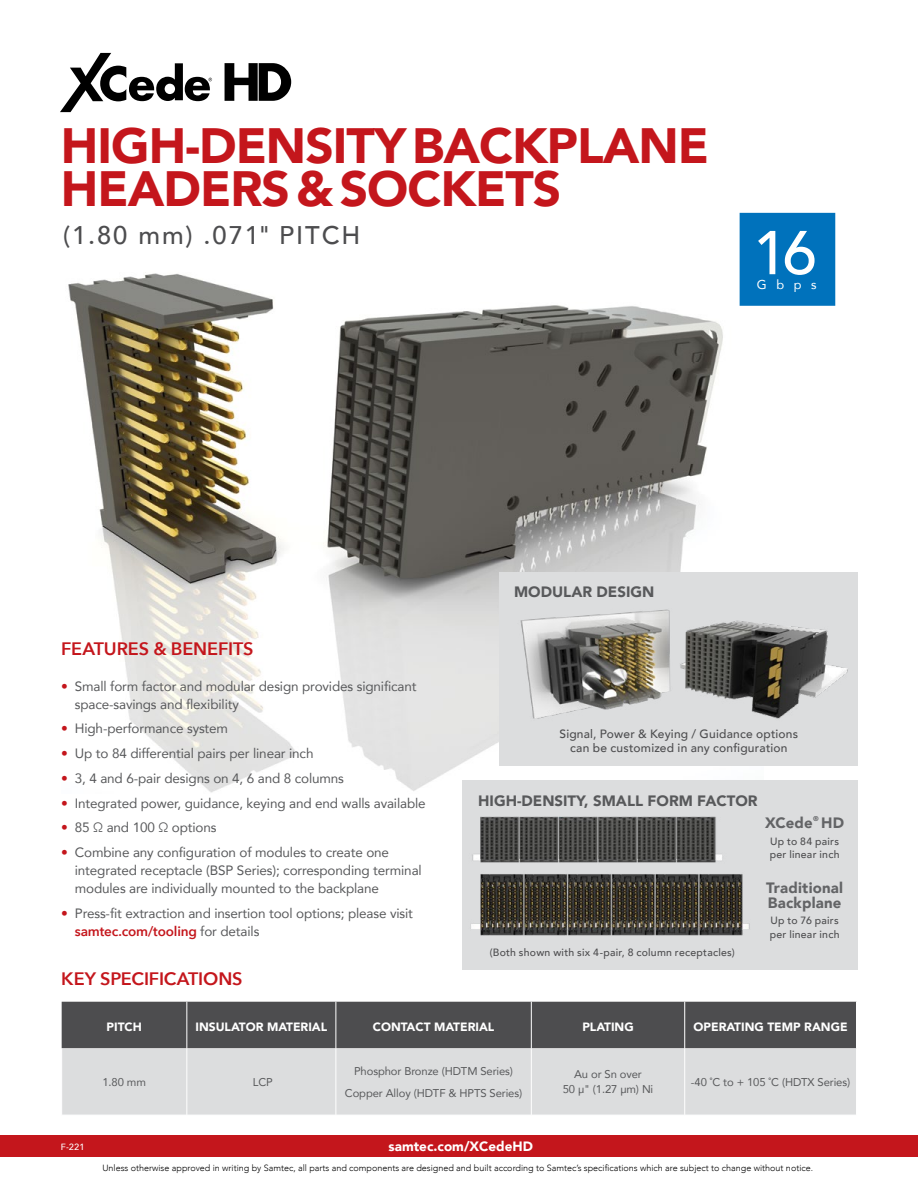
<style>
.page{position:relative;width:918px;height:1188px;background:#fff}
.page>*{position:absolute;margin:0;border:0;box-sizing:border-box;transform-origin:0 0}
.t1{font:500 61.2px "Avenir";color:#fff}
.t2{font:900 49.5px/43.5px "Avenir";letter-spacing:-.02em;color:#c4161c}
.t3{font:500 25.5px "Avenir";letter-spacing:.075em;color:#4d4d4f}
.t4{font:600 18px "Avenir Next";letter-spacing:-.005em;color:#c4161c}
.t5{font:900 15px "Avenir";color:#58595b}
.t6{font:900 15px/15px "Avenir";letter-spacing:.01em;color:#636466}
.t7{font:13.5px/18px "Avenir";letter-spacing:-.01em;color:#58595b}
.t8{font:600 13.5px "Avenir Next";letter-spacing:-.01em;color:#c4161c}
.t9{font:900 13.5px "Avenir";color:#fff}
.t10{font:12.75px "Avenir";color:#fff}
.t11{font:500 12px/13.5px "Avenir";letter-spacing:.02em;color:#4d4d4f;text-align:center}
.t12{font:900 12px "Avenir";color:#fff}
.t13{font:11.25px/21.8px "Avenir";letter-spacing:-.01em;color:#58595b;text-align:center}
.t14{font:500 10.5px/13.5px "Avenir";letter-spacing:.025em;color:#4d4d4f}
.t15{font:300 9px "Avenir";color:#000}
.t16{font:500 9px "Avenir Next";color:#fff}
.t17{font:900 7.05px "Avenir";color:#636466}
.s1{font-family:"Avenir Next";color:#c4161c}
.s2{font-family:"Avenir";font-weight:400;color:#58595b}
</style>
<div class="page">
<img style="left:68px;top:266px;width:695px;height:528px">
<div style="left:62px;top:1002px;width:794px;height:46px;background:#4d4d4f"></div>
<div style="left:62px;top:1048px;width:794px;height:67px;background:#dcddde"></div>
<hr style="left:186px;top:1002px;width:1px;height:46px;background:#fff">
<hr style="left:336px;top:1002px;width:1px;height:46px;background:#fff">
<hr style="left:531px;top:1002px;width:1px;height:46px;background:#fff">
<hr style="left:684px;top:1002px;width:1px;height:46px;background:#fff">
<hr style="left:186px;top:1048px;width:1px;height:67px;background:#fff">
<hr style="left:336px;top:1048px;width:1px;height:67px;background:#fff">
<hr style="left:531px;top:1048px;width:1px;height:67px;background:#fff">
<hr style="left:684px;top:1048px;width:1px;height:67px;background:#fff">
<div style="left:0;top:1135px;width:918px;height:22px;background:#c4161c"></div>
<svg style="left:60px;top:53px;width:152px;height:59px"></svg>
<svg style="left:225px;top:63px;width:66px;height:38px"></svg>
<hr style="left:258px;top:63px;width:1px;height:38px;background:#fff">
<div style="left:463px;top:780px;width:395px;height:190px;background:#dcddde"></div>
<img style="left:471px;top:816px;width:279px;height:120px">
<div style="left:740px;top:213px;width:95px;height:93px;background:#0072bc"></div>
<img style="left:500px;top:572px;width:358px;height:193px">
<h2 class="t2" style="left:61px;top:123px;width:650px">HIGH-DENSITY BACKPLANE<br>HEADERS &amp; SOCKETS</h2>
<h3 class="t3" style="left:63px;top:213px;width:299px">(1.80 mm) .071" PITCH</h3>
<h1 class="t1" style="left:753px;top:200px;width:65px">16</h1>
<p class="t10" style="left:757px;top:274px;width:61px">Gbps</p>
<h3 class="t4" style="left:61px;top:633px;width:194px">FEATURES &amp; BENEFITS</h3>
<p class="t5" style="left:514px;top:579px;width:142px">MODULAR DESIGN</p>
<p class="t7" style="left:75px;top:677px;width:343px;text-indent:-14px"><span class="s1">•</span> Small form factor and modular design provides significant space-savings and flexibility</p>
<p class="t7" style="left:61px;top:719px;width:168px"><span class="s1">•</span> High-performance system</p>
<p class="t7" style="left:61px;top:744px;width:254px"><span class="s1">•</span> Up to 84 differential pairs per linear inch</p>
<p class="t7" style="left:61px;top:769px;width:284px"><span class="s1">•</span> 3, 4 and 6-pair designs on 4, 6 and 8 columns</p>
<p class="t7" style="left:61px;top:794px;width:366px"><span class="s1">•</span> Integrated power, guidance, keying and end walls available</p>
<p class="t7" style="left:61px;top:818px;width:157px"><span class="s1">•</span> 85 Ω and 100 Ω options</p>
<p class="t7" style="left:75px;top:843px;width:348px;text-indent:-14px"><span class="s1">•</span> Combine any configuration of modules to create one integrated receptacle (BSP Series); corresponding terminal modules are individually mounted to the backplane</p>
<p class="t7" style="left:61px;top:904px;width:353px"><span class="s1">•</span> Press-fit extraction and insertion tool options; please visit</p>
<p class="t8" style="left:75px;top:920px;width:186px">samtec.com/tooling <span class="s2">for details</span></p>
<h3 class="t4" style="left:61px;top:963px;width:183px">KEY SPECIFICATIONS</h3>
<p class="t11" style="left:560px;top:727px;width:240px">Signal, Power &amp; Keying / Guidance options can be customized in any configuration</p>
<p class="t5" style="left:478px;top:788px;width:281px">HIGH-DENSITY, SMALL FORM FACTOR</p>
<p class="t6" style="left:765px;top:815px;width:49px">XCede</p>
<p class="t17" style="left:813px;top:813px;width:7px">®</p>
<p class="t6" style="left:821px;top:815px;width:24px">HD</p>
<p class="t14" style="left:770px;top:834px;width:71px">Up to 84 pairs per linear inch</p>
<p class="t14" style="left:490px;top:945px;width:247px">(Both shown with six 4-pair, 8 column receptacles)</p>
<p class="t6" style="left:766px;top:880px;width:78px">Traditional<br>Backplane</p>
<p class="t14" style="left:770px;top:913px;width:71px">Up to 76 pairs per linear inch</p>
<p class="t12" style="left:107px;top:1017px;width:37px">PITCH</p>
<p class="t12" style="left:195px;top:1017px;width:133px">INSULATOR MATERIAL</p>
<p class="t12" style="left:373px;top:1017px;width:123px">CONTACT MATERIAL</p>
<p class="t12" style="left:582px;top:1017px;width:53px">PLATING</p>
<p class="t12" style="left:694px;top:1017px;width:156px">OPERATING TEMP RANGE</p>
<p class="t16" style="left:61px;top:1139px;width:25px">F-221</p>
<p class="t13" style="left:103px;top:1071px;width:45px">1.80 mm</p>
<p class="t13" style="left:253px;top:1071px;width:21px">LCP</p>
<p class="t13" style="left:345px;top:1060px;width:179px">Phosphor Bronze (HDTM Series)<br>Copper Alloy (HDTF &amp; HPTS Series)</p>
<p class="t13" style="left:563px;top:1067px;width:92px;line-height:15px">Au or Sn over<br>50 µ" (1.27 µm) Ni</p>
<p class="t13" style="left:691px;top:1071px;width:161px">-40 ˚C to + 105 ˚C (HDTX Series)</p>
<p class="t9" style="left:389px;top:1135px;width:146px">samtec.com/XCedeHD</p>
<p class="t15" style="left:102px;top:1162px;width:712px">Unless otherwise approved in writing by Samtec, all parts and components are designed and built according to Samtec’s specifications which are subject to change without notice.</p>
</div>
